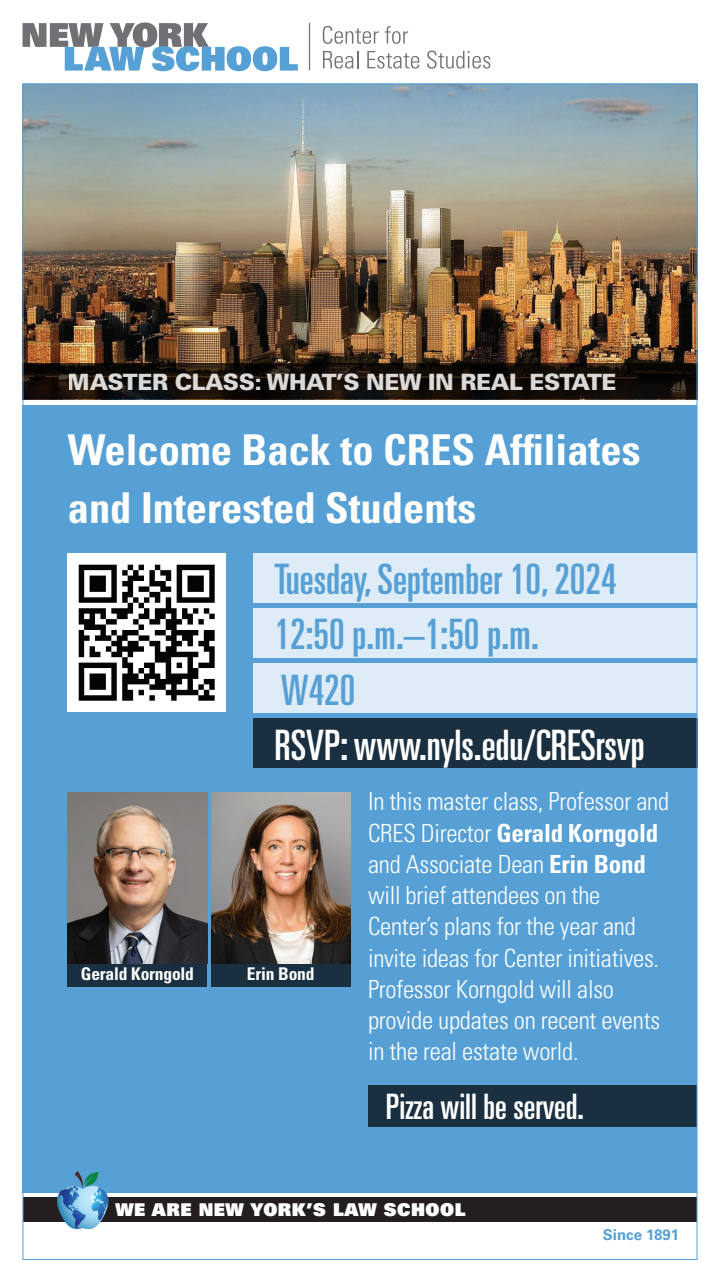
<style>
.page{position:relative;width:720px;height:1280px;background:#fff}
.page>*{position:absolute;margin:0;border:0;box-sizing:border-box;transform-origin:0 0}
.t1{font:700 condensed 42.5px/58.8px "Univers LT Std";color:#fff}
.t2{font:ultra-condensed 42px/55.5px "Univers LT Std";color:#56a0d5}
.t3{font:ultra-condensed 42px "Univers LT Std";color:#fff}
.t4{font:ultra-condensed 35.12px "Univers LT Std";color:#fff}
.t5{font:300 condensed 25px/31.2px "Univers LT Std";letter-spacing:-.01em;color:#fff}
.t6{font:900 22.5px "Univers LT Std";letter-spacing:-.02em;color:#fff}
.t7{font:17.62px "Univers LT Std X Black";letter-spacing:.03em;color:#fff}
.t8{font:700 condensed 17.5px "Univers LT Std";letter-spacing:-.01em;color:#fff}
.t9{font:700 15px "Univers LT Std";color:#56a0d5}
.s1{font-weight:700}
</style>
<div class="page">
<div style="left:22px;top:405px;width:676px;height:787px;background:#56a0d5"></div>
<div style="left:211px;top:963px;width:139px;height:23px;background:#1a2f3f"></div>
<div style="left:68px;top:963px;width:139px;height:23px;background:#1a2f3f"></div>
<div style="left:368px;top:1086px;width:329px;height:41px;background:#1a2f3f"></div>
<div style="left:253px;top:554px;width:466px;height:49px;background:#ddecf6"></div>
<div style="left:253px;top:609px;width:466px;height:49px;background:#ddecf6"></div>
<div style="left:253px;top:663px;width:466px;height:50px;background:#ddecf6"></div>
<svg style="left:22px;top:23px;width:276px;height:48px"></svg>
<svg style="left:323px;top:26px;width:56px;height:18px"></svg>
<svg style="left:385px;top:26px;width:23px;height:18px"></svg>
<svg style="left:323px;top:51px;width:35px;height:18px"></svg>
<svg style="left:367px;top:51px;width:52px;height:18px"></svg>
<svg style="left:427px;top:51px;width:63px;height:18px"></svg>
<hr style="left:309px;top:23px;width:1px;height:47px;background:#717074">
<div style="left:23px;top:1197px;width:674px;height:25px;background:#231f20"></div>
<svg style="left:57px;top:1171px;width:52px;height:59px"></svg>
<img style="left:24px;top:84px;width:674px;height:279px">
<svg style="left:24px;top:363px;width:674px;height:36px;background:#130d08"></svg>
<div style="left:253px;top:718px;width:445px;height:50px;background:#1a2f3f"></div>
<img style="left:68px;top:554px;width:158px;height:157px">
<img style="left:211px;top:792px;width:139px;height:171px">
<img style="left:68px;top:792px;width:139px;height:171px">
<p class="t6" style="left:68px;top:368px;width:550px">MASTER CLASS: WHAT’S NEW IN REAL ESTATE</p>
<h1 class="t1" style="left:68px;top:420px;width:574px">Welcome Back to CRES Affiliates and Interested Students</h1>
<h2 class="t2" style="left:274px;top:551px;width:344px">Tuesday, September 10, 2024<br>12:50 p.m.–1:50 p.m.<br>W420</h2>
<h2 class="t3" style="left:274px;top:721px;width:372px">RSVP: www.nyls.edu/CRESrsvp</h2>
<p class="t5" style="left:368px;top:786px;width:303px">In this master class, Professor and<br>CRES Director <span class="s1">Gerald Korngold </span>and Associate Dean <span class="s1">Erin Bond </span>will brief attendees on the<br>Center’s plans for the year and invite ideas for Center initiatives.<br>Professor Korngold will also provide updates on recent events in the real estate world.</p>
<p class="t8" style="left:81px;top:963px;width:115px">Gerald Korngold</p>
<p class="t8" style="left:247px;top:963px;width:69px">Erin Bond</p>
<h3 class="t4" style="left:386px;top:1086px;width:200px">Pizza will be served.</h3>
<p class="t7" style="left:115px;top:1198px;width:352px">WE ARE NEW YORK’S LAW SCHOOL</p>
<p class="t9" style="left:603px;top:1226px;width:78px">Since 1891</p>
</div>
